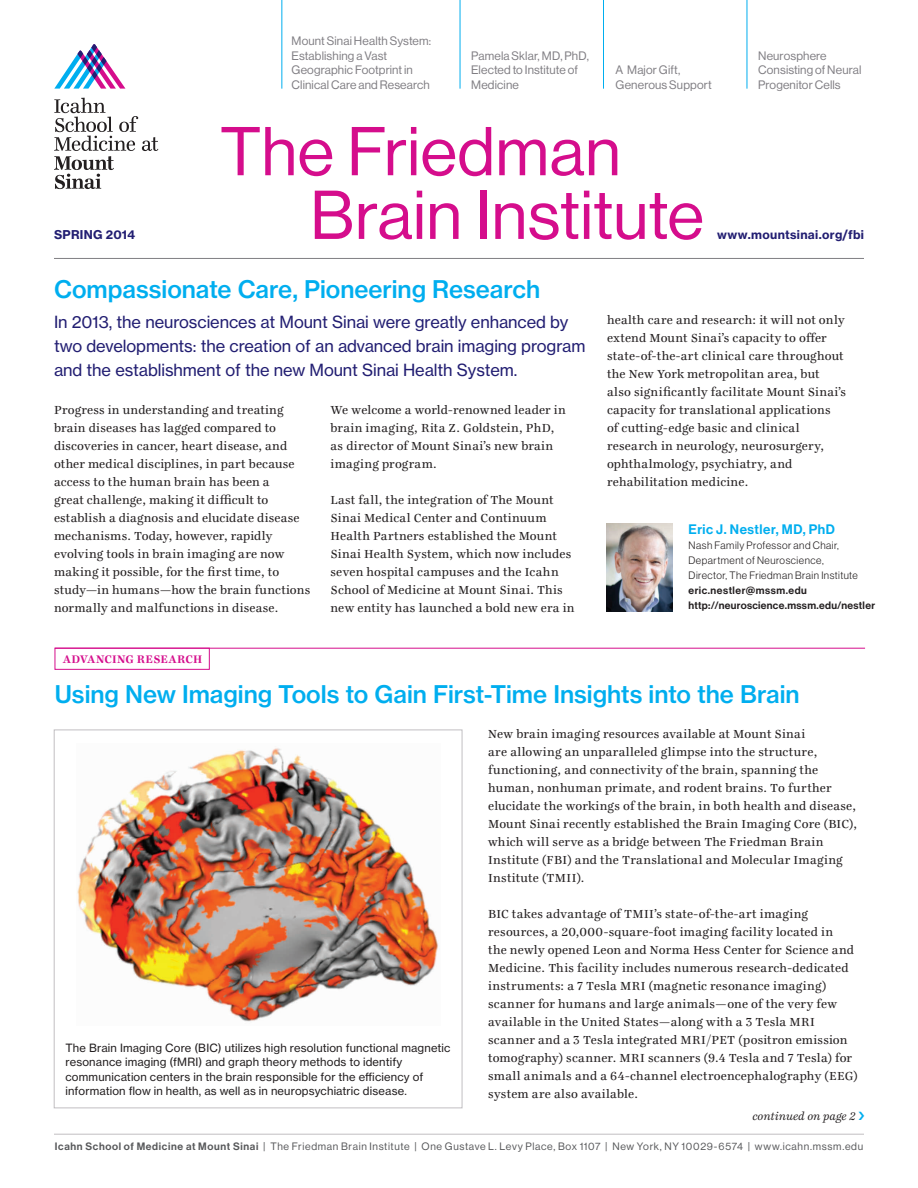
<style>
.page{position:relative;width:918px;height:1188px;background:#fff}
.page>*{position:absolute;margin:0;border:0;box-sizing:border-box;transform-origin:0 0}
.t1{font:67.5px/63.6px "N Haas Grotesk DS Std 55 Rg";letter-spacing:.005em;color:#d50d8c}
.t2{font:24px "N Haas Grotesk TX Std 65 Md";color:#00aeef}
.t3{font:16.5px/24px "N Haas Grotesk TX Std 55 Rg";letter-spacing:-.005em;color:#221e72}
.t4{font:13.5px "N Haas Grotesk DS Std 65 Md";letter-spacing:.04em;color:#00aeef}
.t5{font:12.75px/18px "Ingeborg";letter-spacing:.02em;color:#231f20}
.t6{font:12px/14.4px "N Haas Grotesk DS Std 55 Rg";letter-spacing:.015em;color:#807e83}
.t7{font:12px "N Haas Grotesk TX Std 75 Bd";letter-spacing:.03em;color:#221e72}
.t8{font:700 12px "Ingeborg";letter-spacing:.015em;color:#d50d8c}
.t9{font:italic 12px "Ingeborg";color:#231f20}
.t10{font:11.25px/14.2px "N Haas Grotesk TX Std 55 Rg";letter-spacing:.015em;color:#231f20}
.t11{font:10.5px "N Haas Grotesk DS Std 55 Rg";letter-spacing:.065em;color:#57585a}
.t12{font:10.5px/15px "N Haas Grotesk DS Std 45 Lt";letter-spacing:.045em;color:#231f20}
.t13{font:10.5px/15px "N Haas Grotesk DS Std 65 Md";letter-spacing:.03em;color:#231f20}
.s1{font-family:"N Haas Grotesk DS Std 65 Md"}
</style>
<div class="page">
<div style="left:54px;top:730px;width:408px;height:378px;border:1px solid #c1bfc2"></div>
<hr style="left:54px;top:1134px;width:810px;height:1px;background:#c1bfc2">
<img style="left:77px;top:748px;width:362px;height:274px">
<hr style="left:55px;top:648px;width:810px;height:1px;background:#d50d8c">
<div style="left:55px;top:648px;width:155px;height:22px;border:1px solid #d50d8c"></div>
<img style="left:607px;top:524px;width:66px;height:88px">
<hr style="left:54px;top:258px;width:810px;height:1px;background:#807e83">
<svg style="left:54px;top:44px;width:71px;height:45px"></svg>
<svg style="left:54px;top:98px;width:104px;height:91px"></svg>
<hr style="left:281px;top:0;width:1px;height:89px;background:#00aeef">
<hr style="left:603px;top:0;width:1px;height:89px;background:#00aeef">
<hr style="left:747px;top:0;width:1px;height:89px;background:#00aeef">
<hr style="left:460px;top:0;width:1px;height:89px;background:#00aeef">
<p class="t6" style="left:291px;top:34px;width:141px">Mount Sinai Health System:<br>Establishing a Vast<br>Geographic Footprint in<br>Clinical Care and Research</p>
<p class="t6" style="left:471px;top:49px;width:119px">Pamela Sklar, MD, PhD,<br>Elected to Institute of<br>Medicine</p>
<p class="t6" style="left:616px;top:63px;width:98px">A Major Gift,<br>Generous Support</p>
<p class="t6" style="left:758px;top:49px;width:105px">Neurosphere<br>Consisting of Neural<br>Progenitor Cells</p>
<h1 class="t1" style="left:310px;top:120px;width:395px;text-indent:-90px">The Friedman<br>Brain Institute</h1>
<h2 class="t2" style="left:54px;top:274px;width:488px">Compassionate Care, Pioneering Research</h2>
<p class="t3" style="left:54px;top:310px;width:533px">In 2013, the neurosciences at Mount Sinai were greatly enhanced by two developments: the creation of an advanced brain imaging program and the establishment of the new Mount Sinai Health System.</p>
<p class="t7" style="left:54px;top:227px;width:82px">SPRING 2014</p>
<p class="t7" style="left:717px;top:227px;width:148px">www.mountsinai.org/fbi</p>
<p class="t5" style="left:607px;top:311px;width:241px">health care and research: it will not only extend Mount Sinai’s capacity to offer state-of-the-art clinical care throughout the New York metropolitan area, but also significantly facilitate Mount Sinai’s capacity for translational applications<br>of cutting-edge basic and clinical research in neurology, neurosurgery, ophthalmology, psychiatry, and rehabilitation medicine.</p>
<p class="t5" style="left:54px;top:401px;width:258px">Progress in understanding and treating brain diseases has lagged compared to discoveries in cancer, heart disease, and other medical disciplines, in part because access to the human brain has been a<br>great challenge, making it difficult to establish a diagnosis and elucidate disease mechanisms. Today, however, rapidly evolving tools in brain imaging are now making it possible, for the first time, to study—in humans—how the brain functions normally and malfunctions in disease.</p>
<p class="t5" style="left:331px;top:401px;width:237px">We welcome a world-renowned leader in brain imaging, Rita Z. Goldstein, PhD, as director of Mount Sinai’s new brain imaging program.</p>
<p class="t5" style="left:331px;top:491px;width:246px">Last fall, the integration of The Mount Sinai Medical Center and Continuum Health Partners established the Mount Sinai Health System, which now includes seven hospital campuses and the Icahn School of Medicine at Mount Sinai. This new entity has launched a bold new era in</p>
<p class="t4" style="left:688px;top:522px;width:148px">Eric J. Nestler, MD, PhD</p>
<p class="t12" style="left:688px;top:538px;width:171px">Nash Family Professor and Chair,<br>Department of Neuroscience,<br>Director, The Friedman Brain Institute</p>
<p class="t13" style="left:688px;top:583px;width:188px">eric.nestler@mssm.edu http://neuroscience.mssm.edu/nestler</p>
<p class="t8" style="left:63px;top:652px;width:141px">ADVANCING RESEARCH</p>
<h2 class="t2" style="left:55px;top:679px;width:746px">Using New Imaging Tools to Gain First-Time Insights into the Brain</h2>
<p class="t10" style="left:65px;top:1041px;width:387px">The Brain Imaging Core (BIC) utilizes high resolution functional magnetic resonance imaging (fMRI) and graph theory methods to identify communication centers in the brain responsible for the efficiency of information flow in health, as well as in neuropsychiatric disease.</p>
<p class="t5" style="left:488px;top:725px;width:370px">New brain imaging resources available at Mount Sinai<br>are allowing an unparalleled glimpse into the structure, functioning, and connectivity of the brain, spanning the human, nonhuman primate, and rodent brains. To further elucidate the workings of the brain, in both health and disease, Mount Sinai recently established the Brain Imaging Core (BIC), which will serve as a bridge between The Friedman Brain Institute (FBI) and the Translational and Molecular Imaging Institute (TMII).</p>
<p class="t5" style="left:488px;top:905px;width:371px">BIC takes advantage of TMII’s state-of-the-art imaging resources, a 20,000-square-foot imaging facility located in<br>the newly opened Leon and Norma Hess Center for Science and Medicine. This facility includes numerous research-dedicated instruments: a 7 Tesla MRI (magnetic resonance imaging) scanner for humans and large animals—one of the very few available in the United States—along with a 3 Tesla MRI scanner and a 3 Tesla integrated MRI/PET (positron emission tomography) scanner. MRI scanners (9.4 Tesla and 7 Tesla) for small animals and a 64-channel electroencephalography (EEG) system are also available.</p>
<p class="t9" style="left:752px;top:1109px;width:105px">continued on page 2</p>
<p class="t11" style="left:55px;top:1140px;width:810px"><span class="s1">Icahn School of Medicine at Mount Sinai</span> | The Friedman Brain Institute | One Gustave L. Levy Place, Box 1107 | New York, NY 10029-6574 | www.icahn.mssm.edu</p>
</div>
